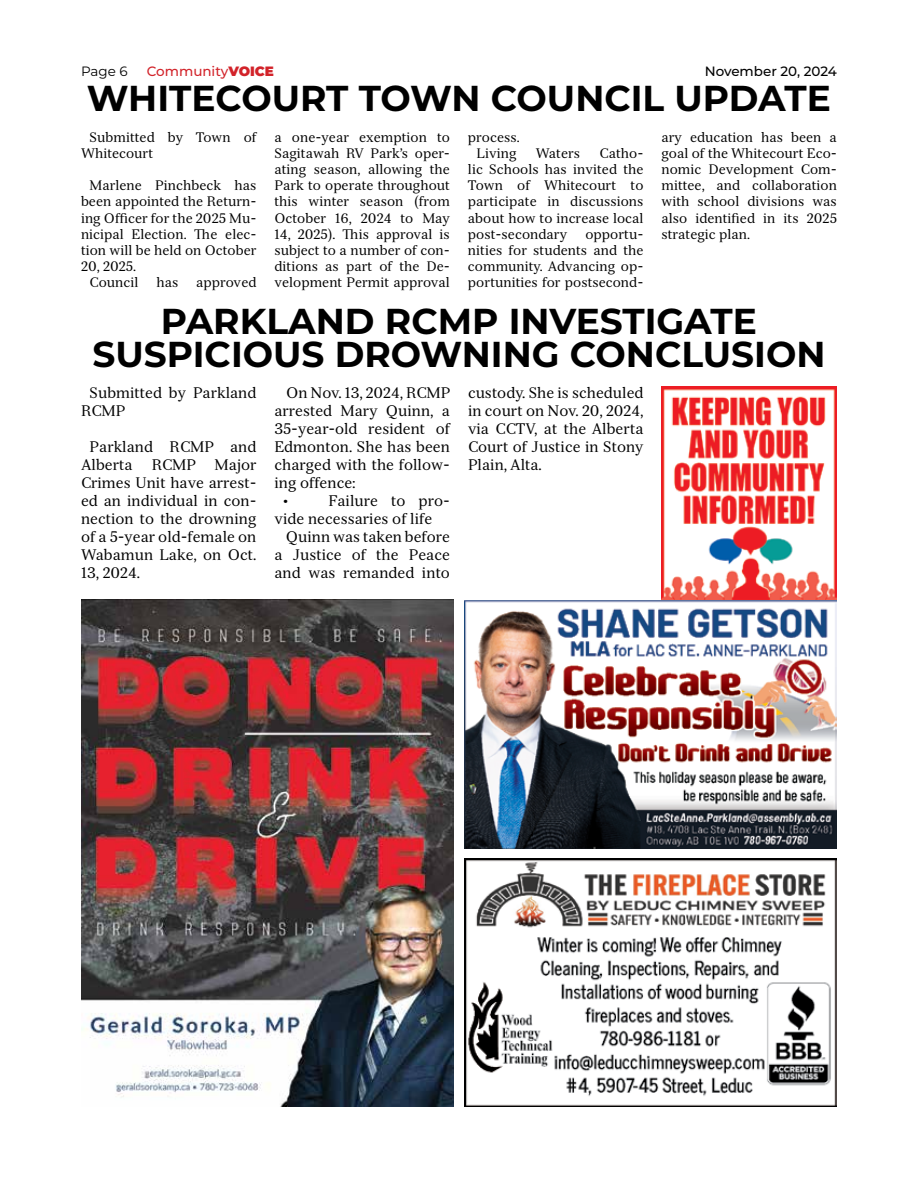
<style>
.page{position:relative;width:918px;height:1188px;background:#fff}
.page>*{position:absolute;margin:0;border:0;box-sizing:border-box;transform-origin:0 0}
.t1{font:700 36px/33px "Montserrat";color:#000;text-align:center}
.t2{font:15px/18px "Serif 12 Beta";color:#000}
.t3{font:13.5px/16.2px "Serif 12 Beta";color:#000;text-align:justify}
.t4{font:500 13.5px "Montserrat";letter-spacing:-.005em;color:#000}
.t5{font:500 13.5px "Montserrat";color:#d2232a}
.t6{font:13.5px "Montserrat";color:#000}
.s1{font-weight:900}
</style>
<div class="page">
<img style="left:81px;top:599px;width:373px;height:508px">
<img style="left:464px;top:859px;width:373px;height:248px">
<img style="left:464px;top:599px;width:373px;height:249px">
<img style="left:662px;top:387px;width:175px;height:212px">
<p class="t4" style="left:705px;top:62px;width:134px">November 20, 2024</p>
<h1 class="t1" style="left:87px;top:80px;width:746px">WHITECOURT TOWN COUNCIL UPDATE</h1>
<p class="t3" style="left:81px;top:129px;width:177px;text-indent:9px">Submitted by Town of<br>Whitecourt</p>
<p class="t3" style="left:90px;top:177px;width:168px">Marlene Pinchbeck has</p>
<p class="t3" style="left:81px;top:194px;width:177px">been appointed the Return-</p>
<p class="t3" style="left:81px;top:210px;width:177px">ing Officer for the 2025 Mu-</p>
<p class="t3" style="left:81px;top:226px;width:177px">nicipal Election. The elec-</p>
<p class="t3" style="left:81px;top:242px;width:177px">tion will be held on October</p>
<p class="t3" style="left:81px;top:258px;width:57px">20, 2025.</p>
<p class="t3" style="left:90px;top:275px;width:50px">Council</p>
<p class="t3" style="left:156px;top:275px;width:24px">has</p>
<p class="t3" style="left:196px;top:275px;width:62px">approved</p>
<p class="t6" style="left:81px;top:62px;width:48px">Page 6</p>
<p class="t5" style="left:147px;top:62px;width:129px">Community<span class="s1">VOICE</span></p>
<p class="t3" style="left:661px;top:129px;width:177px">ary education has been a goal of the Whitecourt Eco&shy;nomic Development Com&shy;mittee, and collaboration with school divisions was also identified in its 2025 strategic plan.</p>
<p class="t3" style="left:274px;top:129px;width:177px">a one-year exemption to Sagitawah RV Park’s oper&shy;ating season, allowing the Park to operate throughout this winter season (from October 16, 2024 to May 14, 2025). This approval is subject to a number of con&shy;ditions as part of the De&shy;velopment Permit approval</p>
<p class="t3" style="left:468px;top:129px;width:53px;text-align:center">process.<br>Living</p>
<p class="t3" style="left:468px;top:145px;width:177px;text-indent:132px">Catho&shy;lic Schools has invited the Town of Whitecourt to participate in discussions about how to increase local post-secondary</p>
<p class="t3" style="left:536px;top:145px;width:46px">Waters</p>
<p class="t3" style="left:468px;top:226px;width:177px;text-indent:117px">opportu&shy;nities for students and the community. Advancing op&shy;portunities for postsecond-</p>
<h1 class="t1" style="left:93px;top:303px;width:734px">PARKLAND RCMP INVESTIGATE<br>SUSPICIOUS DROWNING CONCLUSION</h1>
<p class="t2" style="left:81px;top:384px;width:177px;text-indent:9px">Submitted by Parkland<br>RCMP</p>
<p class="t2" style="left:81px;top:438px;width:177px;text-indent:9px">Parkland RCMP and<br>Alberta</p>
<p class="t2" style="left:468px;top:384px;width:177px;text-align:justify">custody. She is scheduled in court on Nov. 20, 2024, via CCTV, at the Alberta Court of Justice in Stony Plain, Alta.</p>
<p class="t2" style="left:286px;top:384px;width:166px">On Nov. 13, 2024, RCMP</p>
<p class="t2" style="left:274px;top:402px;width:177px">arrested Mary Quinn, a</p>
<p class="t2" style="left:274px;top:420px;width:177px">35-year-old resident of</p>
<p class="t2" style="left:274px;top:438px;width:177px">Edmonton. She has been</p>
<p class="t2" style="left:274px;top:456px;width:177px">charged with the follow-</p>
<p class="t2" style="left:274px;top:474px;width:83px">ing offence:</p>
<p class="t2" style="left:283px;top:492px;width:7px">•</p>
<p class="t2" style="left:81px;top:456px;width:177px;text-align:justify;text-indent:71px">RCMP Major Crimes Unit have arrest&shy;ed an individual in con&shy;nection to the drowning of a 5-year old-female on Wabamun Lake, on Oct.<br>13, 2024.</p>
<p class="t2" style="left:274px;top:492px;width:177px;text-indent:54px">Failure to pro&shy;vide necessaries of life</p>
<p class="t2" style="left:274px;top:528px;width:177px;text-align:justify;text-indent:11px">Quinn was taken before a Justice of the Peace and was remanded into</p>
</div>
